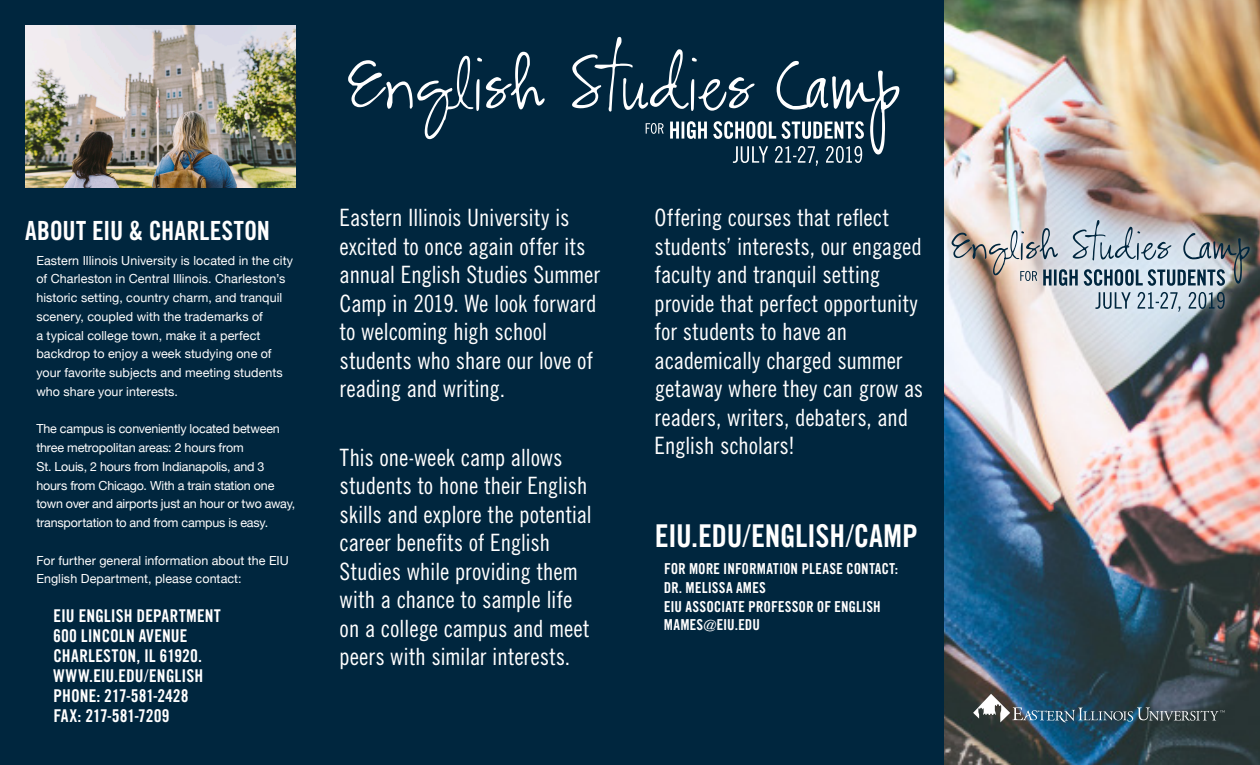
<style>
.page{position:relative;width:1260px;height:765px;background:#fff}
.page>*{position:absolute;margin:0;border:0;box-sizing:border-box;transform-origin:0 0}
.t1{font:31.25px "Cg Trade Bd Cd";letter-spacing:-.01em;color:#fff}
.t2{font:26.25px "Cg Trade Bd Cd";color:#fff}
.t3{font:23.75px/28.5px "Cg Trade Cd";color:#fff}
.t4{font:17.5px/20px "Cg Trade Bd Cd";letter-spacing:.005em;color:#fff}
.t5{font:15px "Cg Trade Bd Cd";letter-spacing:.005em;color:#fff}
.t6{font:12.5px/18.8px "Helvetica Neue";letter-spacing:.005em;color:#fff}
.t7{font:12.5px/18.8px "Helvetica Neue";letter-spacing:-.015em;color:#fff}
</style>
<div class="page">
<img style="left:943px;top:0;width:317px;height:765px">
<div style="left:0;top:0;width:943px;height:765px;background:#00263e"></div>
<img style="left:25px;top:25px;width:270px;height:163px">
<div style="left:1163px;top:709px;width:15px;height:15px;background:#283637"></div>
<div style="left:1173px;top:709px;width:13px;height:15px;background:#293636"></div>
<img style="left:973px;top:694px;width:252px;height:28px">
<svg style="left:348px;top:37px;width:551px;height:117px"></svg>
<svg style="left:670px;top:121px;width:194px;height:18px"></svg>
<svg style="left:646px;top:123px;width:18px;height:11px"></svg>
<svg style="left:733px;top:146px;width:129px;height:20px"></svg>
<div style="left:944px;top:213px;width:314px;height:78px;background:#fff;opacity:.75"></div>
<div style="left:1035px;top:262px;width:198px;height:31px;background:#fff;opacity:.75"></div>
<div style="left:1012px;top:263px;width:32px;height:26px;background:#fff;opacity:.75"></div>
<img style="left:952px;top:220px;width:298px;height:66px">
<div style="left:1088px;top:284px;width:145px;height:35px;background:#fff;opacity:.75"></div>
<svg style="left:1095px;top:292px;width:130px;height:20px"></svg>
<p class="t2" style="left:25px;top:215px;width:246px">ABOUT EIU &amp; CHARLESTON</p>
<p class="t6" style="left:36px;top:251px;width:258px">Eastern Illinois University is located in the city of Charleston in Central Illinois. Charleston’s historic setting, country charm, and tranquil scenery, coupled with the trademarks of<br>a typical college town, make it a perfect backdrop to enjoy a week studying one of your favorite subjects and meeting students who share your interests.</p>
<p class="t7" style="left:36px;top:420px;width:261px">The campus is conveniently located between three metropolitan areas: 2 hours from<br>St. Louis, 2 hours from Indianapolis, and 3 hours from Chicago. With a train station one town over and airports just an hour or two away, transportation to and from campus is easy.</p>
<p class="t6" style="left:36px;top:551px;width:254px">For further general information about the EIU<br>English Department, please contact:</p>
<p class="t4" style="left:53px;top:606px;width:169px">EIU ENGLISH DEPARTMENT<br>600 LINCOLN AVENUE<br>CHARLESTON, IL 61920.<br>WWW.EIU.EDU/ENGLISH<br>PHONE: 217-581-2428<br>FAX: 217-581-7209</p>
<p class="t3" style="left:340px;top:203px;width:262px">Eastern Illinois University is excited to once again offer its annual English Studies Summer<br>Camp in 2019. We look forward to welcoming high school students who share our love of reading and writing.</p>
<p class="t3" style="left:340px;top:443px;width:254px">This one-week camp allows students to hone their English skills and explore the potential career benefits of English<br>Studies while providing them with a chance to sample life on a college campus and meet peers with similar interests.</p>
<p class="t3" style="left:655px;top:203px;width:270px">Offering courses that reflect students’ interests, our engaged faculty and tranquil setting provide that perfect opportunity for students to have an academically charged summer getaway where they can grow as readers, writers, debaters, and<br>English scholars!</p>
<p class="t1" style="left:655px;top:517px;width:264px">EIU.EDU/ENGLISH/CAMP</p>
<p class="t5" style="left:664px;top:560px;width:236px">FOR MORE INFORMATION PLEASE CONTACT:</p>
<p class="t5" style="left:664px;top:579px;width:103px">DR. MELISSA AMES</p>
<p class="t5" style="left:664px;top:597px;width:218px">EIU ASSOCIATE PROFESSOR OF ENGLISH</p>
<p class="t5" style="left:664px;top:616px;width:98px">MAMES@EIU.EDU</p>
</div>
